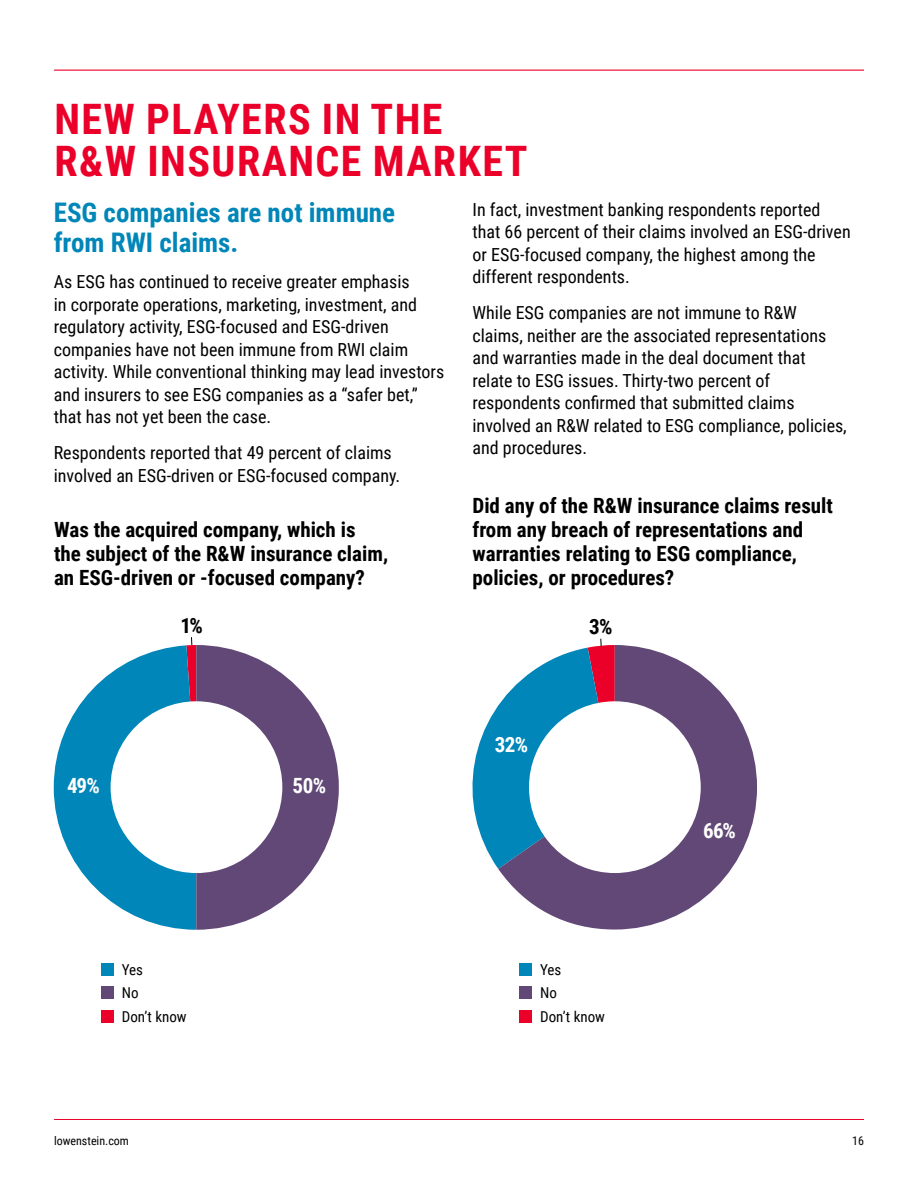
<style>
.page{position:relative;width:918px;height:1188px;background:#fff}
.page>*{position:absolute;margin:0;border:0;box-sizing:border-box;transform-origin:0 0}
.t1{font:700 42px/42px "Roboto Condensed";letter-spacing:.035em;color:#eb0029}
.t2{font:700 27px/30px "Roboto Condensed";color:#0086b8}
.t3{font:700 21px/24px "Roboto Condensed";color:#000}
.t4{font:700 21px "Roboto Condensed";letter-spacing:-.025em;color:#fff}
.t5{font:18px/22.5px "Roboto Condensed";color:#000}
.t6{font:15px/23.7px "Roboto Condensed";color:#000}
.t7{font:12px "Roboto Condensed";color:#000}
</style>
<div class="page">
<hr style="left:54px;top:1119px;width:810px;height:1px;background:#eb0029">
<svg style="left:498px;top:645px;width:259px;height:285px;fill:#614876"></svg>
<svg style="left:472px;top:639px;width:143px;height:230px"></svg>
<hr style="left:54px;top:70px;width:810px;height:1px;background:#eb0029">
<svg style="left:54px;top:637px;width:285px;height:293px"></svg>
<div style="left:111px;top:701px;width:171px;height:172px;background:#fff;border-radius:50%"></div>
<div style="left:101px;top:963px;width:13px;height:13px;background:#0086b8"></div>
<div style="left:101px;top:986px;width:13px;height:13px;background:#614876"></div>
<div style="left:101px;top:1010px;width:13px;height:13px;background:#eb0029"></div>
<div style="left:529px;top:701px;width:172px;height:172px;background:#fff;border-radius:50%"></div>
<div style="left:519px;top:963px;width:13px;height:13px;background:#0086b8"></div>
<div style="left:519px;top:986px;width:13px;height:13px;background:#614876"></div>
<div style="left:519px;top:1010px;width:13px;height:13px;background:#eb0029"></div>
<h1 class="t1" style="left:54px;top:97px;width:475px">NEW PLAYERS IN THE<br>R&amp;W INSURANCE MARKET</h1>
<p class="t5" style="left:472px;top:197px;width:380px">In fact, investment banking respondents reported that 66 percent of their claims involved an ESG-driven or ESG-focused company, the highest among the different respondents.</p>
<p class="t5" style="left:472px;top:301px;width:376px">While ESG companies are not immune to R&amp;W claims, neither are the associated representations and warranties made in the deal document that relate to ESG issues. Thirty-two percent of respondents confirmed that submitted claims involved an R&amp;W related to ESG compliance, policies, and procedures.</p>
<p class="t3" style="left:472px;top:493px;width:362px">Did any of the R&amp;W insurance claims result from any breach of representations and warranties relating to ESG compliance, policies, or procedures?</p>
<h2 class="t2" style="left:54px;top:197px;width:343px">ESG companies are not immune from RWI claims.</h2>
<p class="t5" style="left:54px;top:270px;width:392px">As ESG has continued to receive greater emphasis<br>in corporate operations, marketing, investment, and regulatory activity, ESG-focused and ESG-driven companies have not been immune from RWI claim activity. While conventional thinking may lead investors and insurers to see ESG companies as a “safer bet,” that has not yet been the case.</p>
<p class="t5" style="left:54px;top:441px;width:348px">Respondents reported that 49 percent of claims involved an ESG-driven or ESG-focused company.</p>
<p class="t3" style="left:54px;top:517px;width:336px">Was the acquired company, which is<br>the subject of the R&amp;W insurance claim, an ESG-driven or -focused company?</p>
<p class="t3" style="left:180px;top:613px;width:24px">1%</p>
<p class="t3" style="left:589px;top:614px;width:25px">3%</p>
<p class="t4" style="left:495px;top:730px;width:35px">32%</p>
<p class="t4" style="left:67px;top:771px;width:34px">49%</p>
<p class="t4" style="left:293px;top:771px;width:35px">50%</p>
<p class="t4" style="left:703px;top:816px;width:34px">66%</p>
<p class="t6" style="left:122px;top:957px;width:23px">Yes</p>
<p class="t6" style="left:540px;top:957px;width:23px">Yes</p>
<p class="t6" style="left:122px;top:981px;width:66px">No<br>Don’t know</p>
<p class="t6" style="left:540px;top:981px;width:66px">No<br>Don’t know</p>
<p class="t7" style="left:54px;top:1132px;width:76px">lowenstein.com</p>
<p class="t7" style="left:852px;top:1132px;width:13px">16</p>
</div>
